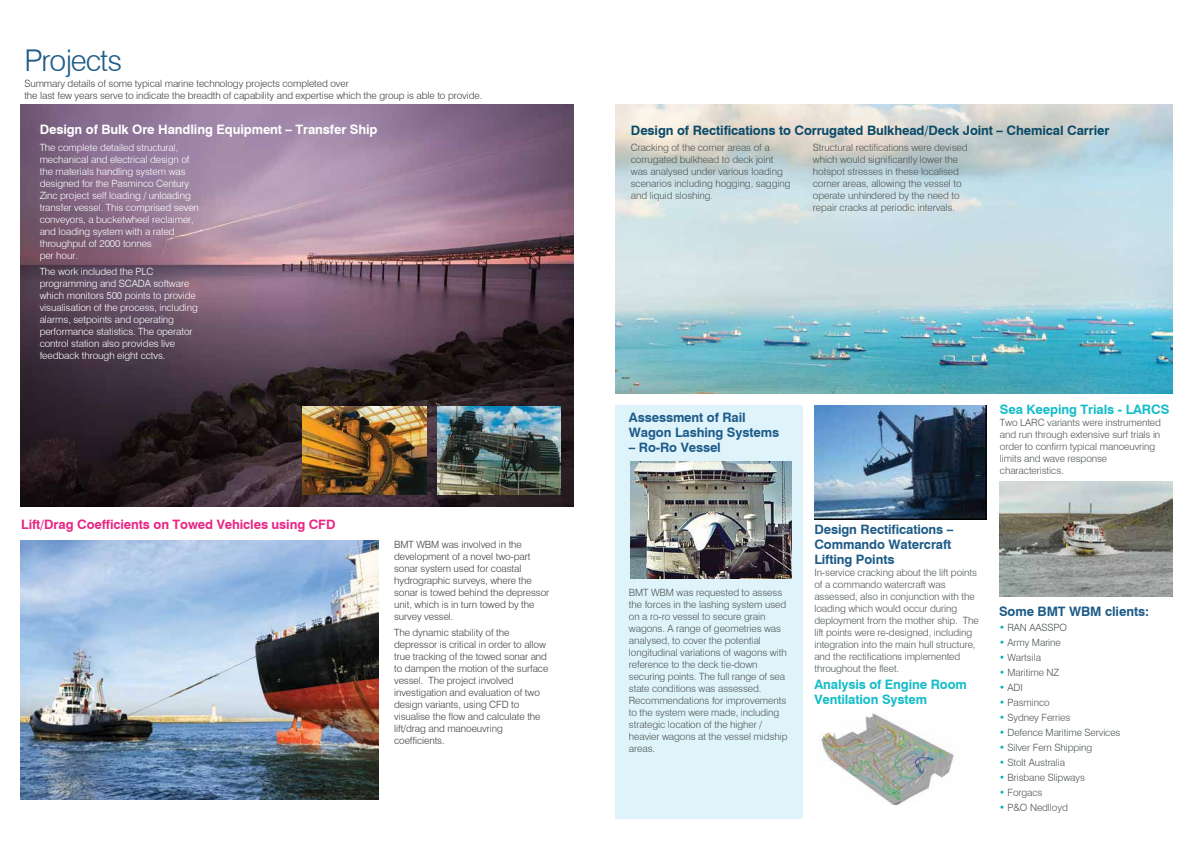
<style>
.page{position:relative;width:1191px;height:842px;background:#fff}
.page>*{position:absolute;margin:0;border:0;box-sizing:border-box;transform-origin:0 0}
.t1{font:300 30px "Swiss 721 BT";letter-spacing:-.035em;color:#1d5b88}
.t2{font:700 13px/15px "Swiss 721 BT";letter-spacing:-.01em;color:#1d5b88}
.t3{font:700 13px "Swiss 721 BT";letter-spacing:-.01em;color:#0a4a68}
.t4{font:700 13px/15px "Swiss 721 BT";letter-spacing:-.01em;color:#14bdc9}
.t5{font:700 13px "Swiss 721 BT";letter-spacing:-.01em;color:#fff}
.t6{font:700 13px "Swiss 721 BT";letter-spacing:-.01em;color:#e92684}
.t7{font:300 10px/12px "Swiss 721 BT";letter-spacing:-.01em;color:#4d5654}
.t8{font:300 10px/12px "Swiss 721 BT";letter-spacing:-.01em;color:#414042}
.t9{font:300 10px/12px "Swiss 721 BT";letter-spacing:-.01em;color:#fff}
.s1{color:#04b0be}
</style>
<div class="page">
<img style="left:21px;top:104px;width:552px;height:402px">
<img style="left:21px;top:541px;width:357px;height:258px">
<img style="left:302px;top:407px;width:124px;height:87px">
<img style="left:437px;top:407px;width:124px;height:87px">
<div style="left:615px;top:405px;width:188px;height:413px;background:#dff3fb"></div>
<img style="left:615px;top:104px;width:557px;height:289px">
<img style="left:821px;top:713px;width:133px;height:91px">
<img style="left:814px;top:405px;width:172px;height:115px">
<img style="left:1000px;top:482px;width:172px;height:115px">
<img style="left:631px;top:461px;width:161px;height:118px">
<h1 class="t1" style="left:24px;top:42px;width:99px">Projects</h1>
<p class="t8" style="left:24px;top:77px;width:459px">Summary details of some typical marine technology projects completed over<br>the last few years serve to indicate the breadth of capability and expertise which the group is able to provide.</p>
<h2 class="t5" style="left:40px;top:121px;width:339px">Design of Bulk Ore Handling Equipment – Transfer Ship</h2>
<p class="t9" style="left:40px;top:141px;width:161px">The complete detailed structural, mechanical and electrical design of the materials handling system was designed for the Pasminco Century<br>Zinc project self loading / unloading transfer vessel. This comprised seven conveyors, a bucketwheel reclaimer, and loading system with a rated throughput of 2000 tonnes<br>per hour.</p>
<p class="t9" style="left:40px;top:265px;width:160px">The work included the PLC programming and SCADA software which monitors 500 points to provide visualisation of the process, including alarms, setpoints and operating performance statistics. The operator control station also provides live feedback through eight cctvs.</p>
<h2 class="t6" style="left:21px;top:516px;width:316px">Lift/Drag Coefficients on Towed Vehicles using CFD</h2>
<p class="t8" style="left:394px;top:538px;width:157px">BMT WBM was involved in the development of a novel two-part sonar system used for coastal hydrographic surveys, where the sonar is towed behind the depressor unit, which is in turn towed by the survey vessel.</p>
<p class="t8" style="left:394px;top:626px;width:156px">The dynamic stability of the depressor is critical in order to allow true tracking of the towed sonar and to dampen the motion of the surface vessel. The project involved investigation and evaluation of two design variants, using CFD to visualise the flow and calculate the lift/drag and manoeuvring coefficients.</p>
<h2 class="t3" style="left:631px;top:122px;width:480px">Design of Rectifications to Corrugated Bulkhead/Deck Joint – Chemical Carrier</h2>
<p class="t7" style="left:631px;top:141px;width:161px">Cracking of the corner areas of a corrugated bulkhead to deck joint was analysed under various loading scenarios including hogging, sagging and liquid sloshing.</p>
<p class="t7" style="left:813px;top:141px;width:156px">Structural rectifications were devised which would significantly lower the hotspot stresses in these localised corner areas, allowing the vessel to operate unhindered by the need to repair cracks at periodic intervals.</p>
<h2 class="t2" style="left:629px;top:409px;width:152px">Assessment of Rail<br>Wagon Lashing Systems</h2>
<h2 class="t2" style="left:629px;top:439px;width:93px">– Ro-Ro Vessel</h2>
<p class="t7" style="left:629px;top:586px;width:160px">BMT WBM was requested to assess the forces in the lashing system used on a ro-ro vessel to secure grain wagons. A range of geometries was analysed, to cover the potential longitudinal variations of wagons with reference to the deck tie-down securing points. The full range of sea state conditions was assessed.<br>Recommendations for improvements to the system were made, including strategic location of the higher / heavier wagons at the vessel midship areas.</p>
<h2 class="t2" style="left:814px;top:522px;width:140px">Design Rectifications –<br>Commando Watercraft<br>Lifting Points</h2>
<p class="t7" style="left:814px;top:566px;width:166px">In-service cracking about the lift points of a commando watercraft was assessed, also in conjunction with the loading which would occur during deployment from the mother ship. The lift points were re-designed, including integration into the main hull structure, and the rectifications implemented throughout the fleet.</p>
<h2 class="t4" style="left:814px;top:677px;width:154px">Analysis of Engine Room<br>Ventilation System</h2>
<h2 class="t4" style="left:1000px;top:402px;width:171px">Sea Keeping Trials - LARCS</h2>
<p class="t7" style="left:1000px;top:417px;width:163px">Two LARC variants were instrumented and run through extensive surf trials in order to confirm typical manoeuvring limits and wave response characteristics.</p>
<h2 class="t2" style="left:999px;top:604px;width:151px">Some BMT WBM clients:</h2>
<p class="t7" style="left:999px;top:621px;width:70px"><span class="s1">•</span> RAN AASSPO</p>
<p class="t7" style="left:999px;top:636px;width:63px"><span class="s1">•</span> Army Marine</p>
<p class="t7" style="left:999px;top:651px;width:43px"><span class="s1">•</span> Wartsila</p>
<p class="t7" style="left:999px;top:666px;width:62px"><span class="s1">•</span> Maritime NZ</p>
<p class="t7" style="left:999px;top:681px;width:25px"><span class="s1">•</span> ADI</p>
<p class="t7" style="left:999px;top:696px;width:52px"><span class="s1">•</span> Pasminco</p>
<p class="t7" style="left:999px;top:711px;width:73px"><span class="s1">•</span> Sydney Ferries</p>
<p class="t7" style="left:999px;top:726px;width:123px"><span class="s1">•</span> Defence Maritime Services</p>
<p class="t7" style="left:999px;top:741px;width:95px"><span class="s1">•</span> Silver Fern Shipping</p>
<p class="t7" style="left:999px;top:756px;width:68px"><span class="s1">•</span> Stolt Australia</p>
<p class="t7" style="left:999px;top:771px;width:87px"><span class="s1">•</span> Brisbane Slipways</p>
<p class="t7" style="left:999px;top:786px;width:45px"><span class="s1">•</span> Forgacs</p>
<p class="t7" style="left:999px;top:801px;width:70px"><span class="s1">•</span> P&amp;O Nedlloyd</p>
</div>
